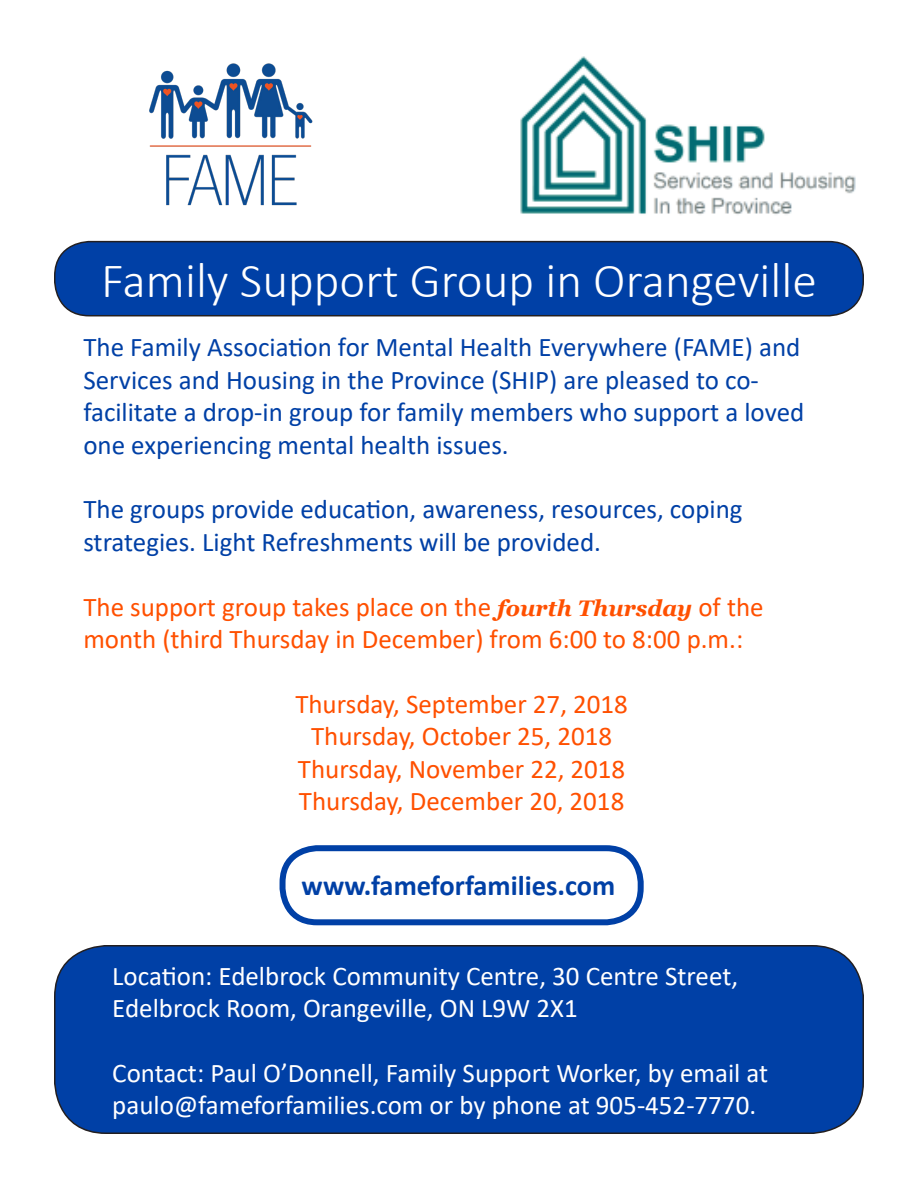
<style>
.page{position:relative;width:918px;height:1188px;background:#fff}
.page>*{position:absolute;margin:0;border:0;box-sizing:border-box;transform-origin:0 0}
.t1{font:300 49.5px "Calibri";color:#fff}
.t2{font:700 28.5px "Calibri";color:#0040a6}
.t3{font:27px/32.4px "Calibri";color:#0040a6}
.t4{font:27px/32.4px "Calibri";color:#ff5000}
.t5{font:27px/32.4px "Calibri";color:#fff}
.s1{font-family:"Georgia";font-weight:700;font-style:italic;font-size:22.5px}
</style>
<div class="page">
<div style="left:55px;top:242px;width:808px;height:74px;background:#0040a6;border-radius:35px"></div>
<div style="left:54px;top:241px;width:810px;height:75px;border:2px solid #231f20;border-radius:35px"></div>
<div style="left:280px;top:845px;width:364px;height:80px;border:6px solid #0040a6;border-radius:35px"></div>
<div style="left:55px;top:946px;width:808px;height:187px;background:#0040a6;border-radius:51px"></div>
<div style="left:54px;top:945px;width:810px;height:189px;border:2px solid #231f20;border-radius:51px"></div>
<img style="left:520px;top:56px;width:336px;height:159px">
<img style="left:149px;top:63px;width:164px;height:143px">
<p class="t1" style="left:101px;top:250px;width:717px">Family Support Group in Orangeville</p>
<p class="t3" style="left:83px;top:331px;width:722px">The Family Association for Mental Health Everywhere (FAME) and Services and Housing in the Province (SHIP) are pleased to co&shy;facilitate a drop-in group for family members who support a loved one experiencing mental health issues.</p>
<p class="t3" style="left:83px;top:493px;width:661px">The groups provide education, awareness, resources, coping strategies. Light Refreshments will be provided.</p>
<p class="t4" style="left:83px;top:590px;width:682px">The support group takes place on the <span class="s1">fourth Thursday</span> of the month (third Thursday in December) from 6:00 to 8:00 p.m.:</p>
<p class="t4" style="left:295px;top:687px;width:334px">Thursday, September 27, 2018</p>
<p class="t4" style="left:311px;top:719px;width:303px">Thursday, October 25, 2018</p>
<p class="t4" style="left:298px;top:752px;width:329px">Thursday, November 22, 2018</p>
<p class="t4" style="left:299px;top:784px;width:327px">Thursday, December 20, 2018</p>
<p class="t2" style="left:302px;top:866px;width:315px">www.fameforfamilies.com</p>
<p class="t5" style="left:112px;top:959px;width:627px">Location: Edelbrock Community Centre, 30 Centre Street,</p>
<p class="t5" style="left:112px;top:991px;width:467px">Edelbrock Room, Orangeville, ON L9W 2X1</p>
<p class="t5" style="left:112px;top:1056px;width:657px">Contact: Paul O’Donnell, Family Support Worker, by email at paulo@fameforfamilies.com or by phone at 905-452-7770.</p>
</div>
